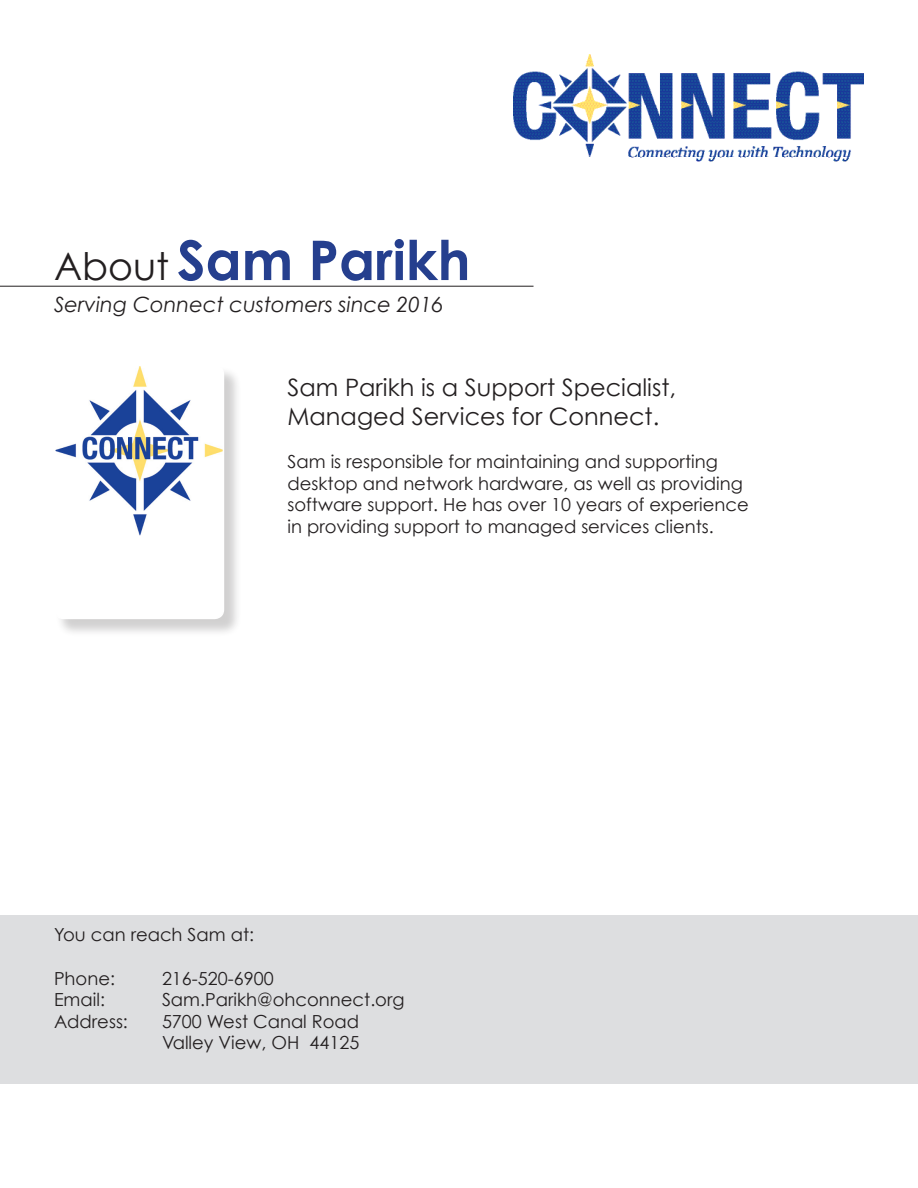
<style>
.page{position:relative;width:918px;height:1188px;background:#fff}
.page>*{position:absolute;margin:0;border:0;box-sizing:border-box;transform-origin:0 0}
.t1{font:700 54.75px "Century Gothic";color:#253f8e}
.t2{font:24px/28.8px "Century Gothic";color:#231f20}
.t3{font:italic 21px "Century Gothic";color:#231f20}
.t4{font:18px/21.6px "Century Gothic";color:#231f20}
.s1{font-weight:400;font-size:38.1px;color:#231f20}
</style>
<div class="page">
<img style="left:513px;top:54px;width:351px;height:107px">
<hr style="left:0;top:286px;width:534px;height:1px;background:#231f20">
<div style="left:0;top:915px;width:918px;height:169px;background:#dddee0"></div>
<div style="left:55px;top:366px;width:187px;height:271px;background:#231f20;opacity:.21"></div>
<div style="left:55px;top:365px;width:168px;height:253px;background:#fff;border-radius:9px"></div>
<img style="left:55px;top:366px;width:168px;height:169px">
<div style="left:54px;top:364px;width:170px;height:255px;border:1px solid #fff;border-radius:9px"></div>
<p class="t1" style="left:54px;top:226px;width:418px"><span class="s1">About</span> Sam Parikh</p>
<p class="t3" style="left:54px;top:291px;width:391px">Serving Connect customers since 2016</p>
<p class="t2" style="left:288px;top:373px;width:390px">Sam Parikh is a Support Specialist,<br>Managed Services for Connect.</p>
<p class="t4" style="left:288px;top:451px;width:463px">Sam is responsible for maintaining and supporting desktop and network hardware, as well as providing software support. He has over 10 years of experience in providing support to managed services clients.</p>
<p class="t4" style="left:54px;top:924px;width:202px">You can reach Sam at:</p>
<p class="t4" style="left:54px;top:967px;width:63px">Phone:</p>
<p class="t4" style="left:162px;top:967px;width:113px">216-520-6900</p>
<p class="t4" style="left:54px;top:989px;width:53px">Email:</p>
<p class="t4" style="left:162px;top:989px;width:244px">Sam.Parikh@ohconnect.org</p>
<p class="t4" style="left:54px;top:1010px;width:75px">Address:</p>
<p class="t4" style="left:162px;top:1010px;width:199px">5700 West Canal Road</p>
<p class="t4" style="left:162px;top:1032px;width:199px">Valley View, OH 44125</p>
</div>
